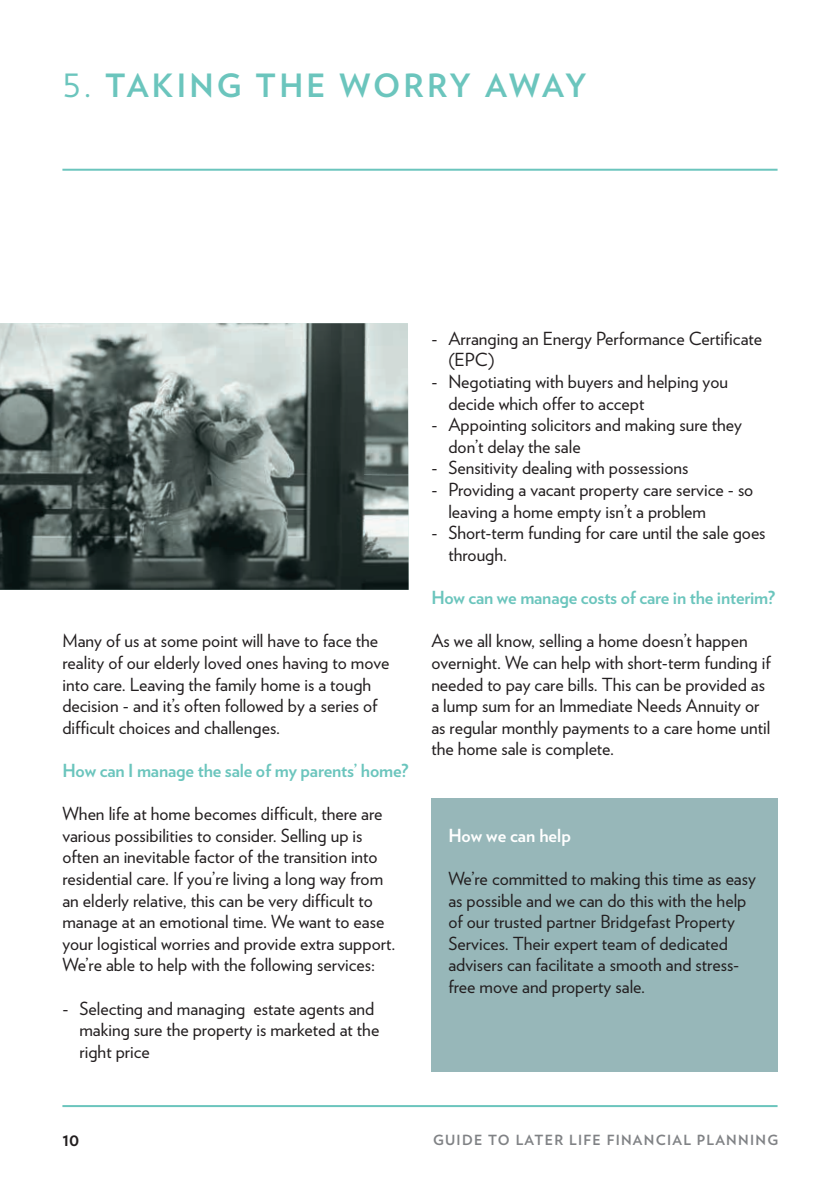
<style>
.page{position:relative;width:840px;height:1191px;background:#fff}
.page>*{position:absolute;margin:0;border:0;box-sizing:border-box;transform-origin:0 0}
.FBS_headline{font:700 32px "Verlag";letter-spacing:.1em;color:#6bc5bd}
.FBS_body_copy{font:18px/21.6px "Verlag";color:#231f20}
.FBS_body_copy_bold{font:700 18px "Verlag";letter-spacing:-.01em;color:#6bc5bd}
.FBS_body_copy-2{font:700 18px "Verlag";color:#fff}
.t1{font:700 18px "Verlag";color:#231f20}
.FBS_Running_footer{font:700 14px "Verlag";letter-spacing:.09em;color:#808285}
.s1{font-weight:400}
</style>
<div class="page">
<img style="left:0;top:323px;width:408px;height:267px">
<hr style="left:62px;top:1105px;width:715px;height:2px;background:#6bc5bd">
<hr style="left:62px;top:169px;width:715px;height:2px;background:#6bc5bd">
<div style="left:431px;top:798px;width:346px;height:273px;background:#97b7b9"></div>
<p class="FBS_headline" style="left:62px;top:60px;width:525px"><span class="s1">5.</span> TAKING THE WORRY AWAY</p>
<p class="FBS_body_copy" style="left:62px;top:629px;width:328px">Many of us at some point will have to face the reality of our elderly loved ones having to move into care. Leaving the family home is a tough decision - and it’s often followed by a series of difficult choices and challenges.</p>
<p class="FBS_body_copy_bold" style="left:62px;top:756px;width:347px">How can I manage the sale of my parents’ home?</p>
<p class="FBS_body_copy" style="left:62px;top:802px;width:334px">When life at home becomes difficult, there are various possibilities to consider. Selling up is often an inevitable factor of the transition into residential care. If you’re living a long way from an elderly relative, this can be very difficult to manage at an emotional time. We want to ease your logistical worries and provide extra support.<br>We’re able to help with the following services:</p>
<p class="FBS_body_copy" style="left:79px;top:996px;width:301px;text-indent:-17px">- Selecting and managing estate agents and making sure the property is marketed at the right price</p>
<p class="FBS_body_copy" style="left:448px;top:327px;width:315px;text-indent:-17px">- Arranging an Energy Performance Certificate (EPC)</p>
<p class="FBS_body_copy" style="left:448px;top:370px;width:281px;text-indent:-17px">- Negotiating with buyers and helping you decide which offer to accept</p>
<p class="FBS_body_copy" style="left:448px;top:413px;width:295px;text-indent:-17px">- Appointing solicitors and making sure they don’t delay the sale</p>
<p class="FBS_body_copy" style="left:431px;top:456px;width:258px">- Sensitivity dealing with possessions</p>
<p class="FBS_body_copy" style="left:448px;top:478px;width:306px;text-indent:-17px">- Providing a vacant property care service - so leaving a home empty isn’t a problem</p>
<p class="FBS_body_copy" style="left:448px;top:521px;width:318px;text-indent:-17px">- Short-term funding for care until the sale goes through.</p>
<p class="FBS_body_copy_bold" style="left:431px;top:583px;width:345px">How can we manage costs of care in the interim?</p>
<p class="FBS_body_copy" style="left:431px;top:629px;width:341px">As we all know, selling a home doesn’t happen overnight. We can help with short-term funding if needed to pay care bills. This can be provided as a lump sum for an Immediate Needs Annuity or as regular monthly payments to a care home until the home sale is complete.</p>
<p class="FBS_body_copy-2" style="left:448px;top:821px;width:124px">How we can help</p>
<p class="FBS_body_copy" style="left:448px;top:867px;width:309px">We’re committed to making this time as easy as possible and we can do this with the help of our trusted partner Bridgefast Property Services. Their expert team of dedicated advisers can facilitate a smooth and stress&shy;free move and property sale.</p>
<p class="t1" style="left:62px;top:1124px;width:18px">10</p>
<p class="FBS_Running_footer" style="left:433px;top:1129px;width:346px">GUIDE TO LATER LIFE FINANCIAL PLANNING</p>
</div>
